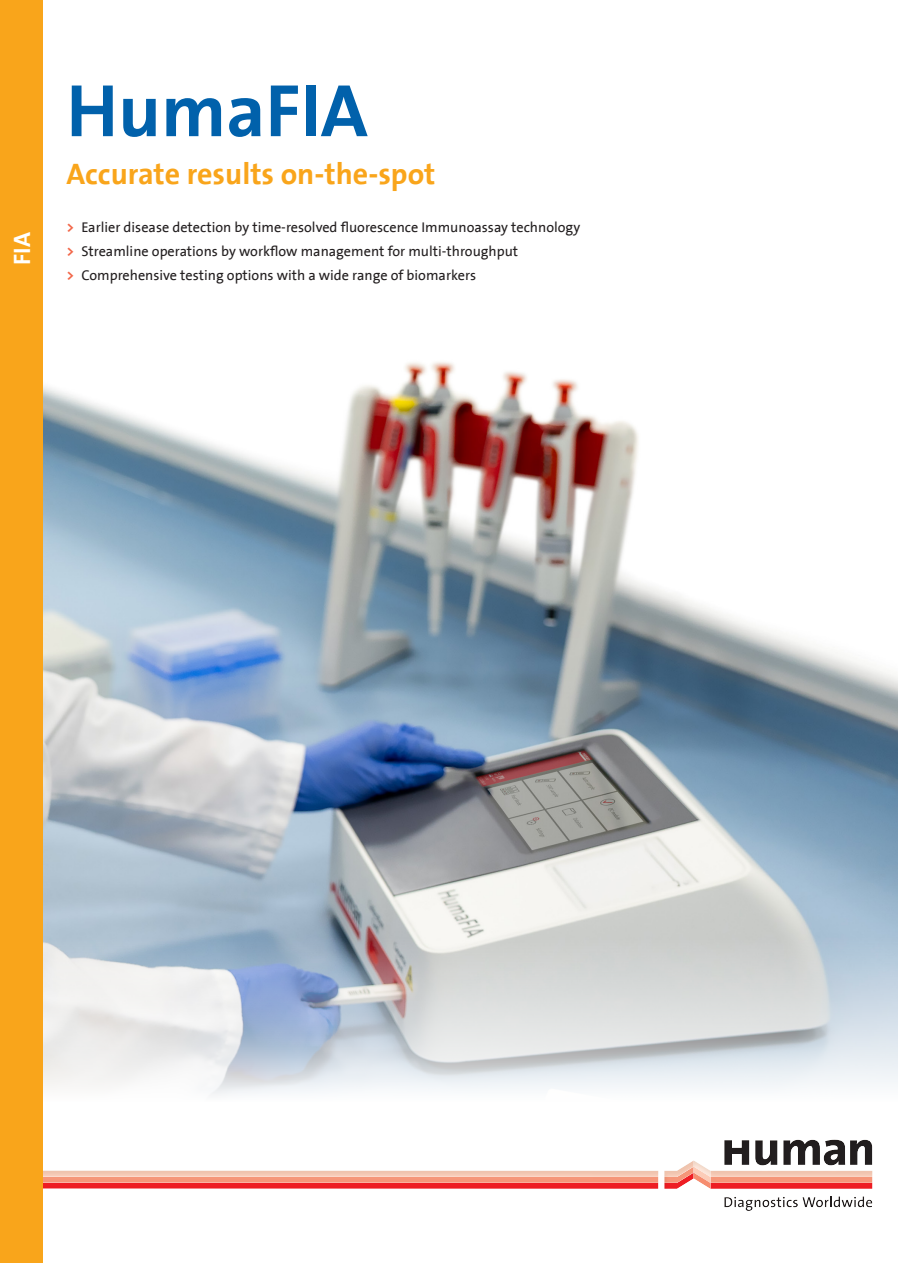
<style>
.page{position:relative;width:898px;height:1263px;background:#fff}
.page>*{position:absolute;margin:0;border:0;box-sizing:border-box;transform-origin:0 0}
.H1__Title__36_pt{font:700 75px "The Sans B7";color:#0161ab}
.H2__Subtitle_18pt{font:700 30px "The Sans B7";color:#f9a51b}
.H5__Subhead_12pt{font:700 24px "The Sans B7";color:#fff}
.t1{font:14.25px "The Sans B5 Plain";color:#231f20}
.s1{font-family:"The Sans B7";font-weight:700;color:#f26648}
</style>
<div class="page">
<img style="left:43px;top:362px;width:854px;height:558px">
<svg style="left:43px;top:920px;width:854px;height:175px"></svg>
<div style="left:28px;top:1139px;width:845px;height:72px;background:#e6dccf;opacity:.5"></div>
<div style="left:0;top:0;width:43px;height:1263px;background:#f9a51b"></div>
<p class="H5__Subhead_12pt" style="left:10px;top:265px;width:35px;rotate:-90deg">FIA</p>
<p class="H1__Title__36_pt" style="left:66px;top:71px;width:302px">HumaFIA</p>
<p class="H2__Subtitle_18pt" style="left:66px;top:158px;width:370px">Accurate results on-the-spot</p>
<p class="t1" style="left:66px;top:220px;width:515px"><span class="s1">&gt;</span> Earlier disease detection by time-resolved fluorescence Immunoassay technology</p>
<p class="t1" style="left:66px;top:244px;width:453px"><span class="s1">&gt;</span> Streamline operations by workflow management for multi-throughput</p>
<p class="t1" style="left:66px;top:268px;width:411px"><span class="s1">&gt;</span> Comprehensive testing options with a wide range of biomarkers</p>
</div>
